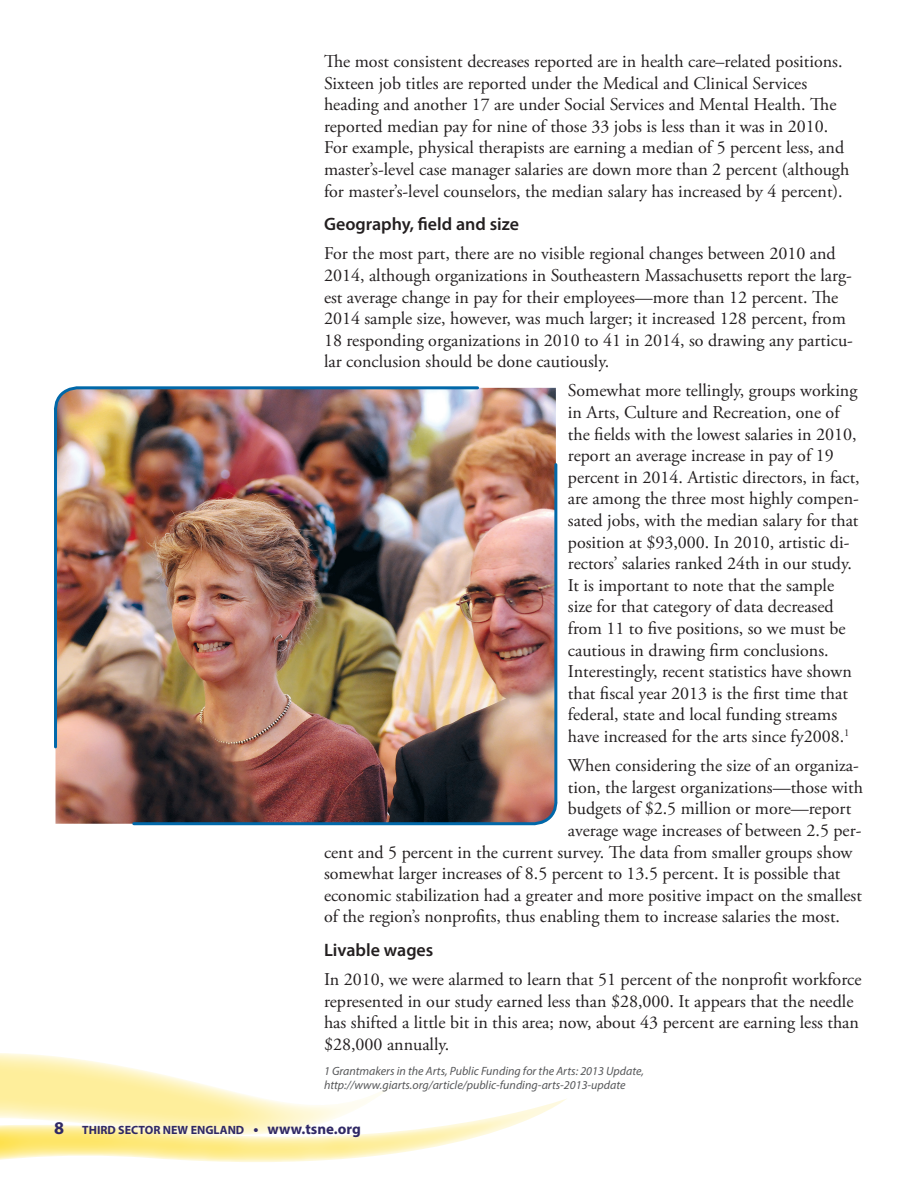
<style>
.page{position:relative;width:918px;height:1188px;background:#fff}
.page>*{position:absolute;margin:0;border:0;box-sizing:border-box;transform-origin:0 0}
.Body_Text{font:18px/21.6px "Adobe Garamond Pro";color:#231f20}
.Header_Blue{font:600 18px "Myriad Pro";color:#231f20}
.Footnote{font:italic 12px/14.4px "Myriad Pro";color:#57585a}
.t1{font:700 12px "Myriad Pro";color:#302965}
.s1{font-size:18px}
.s2{font-size:15px}
</style>
<div class="page">
<svg style="left:0;top:1053px;width:566px;height:109px"></svg>
<img style="left:56px;top:388px;width:500px;height:436px">
<img style="left:131px;top:462px;width:427px;height:364px">
<img style="left:54px;top:386px;width:427px;height:364px">
<p class="Body_Text" style="left:324px;top:51px;width:527px">The most consistent decreases reported are in health care–related positions.<br>Sixteen job titles are reported under the Medical and Clinical Services heading and another 17 are under Social Services and Mental Health. The reported median pay for nine of those 33 jobs is less than it was in 2010.<br>For example, physical therapists are earning a median of 5 percent less, and master’s-level case manager salaries are down more than 2 percent (although for master’s-level counselors, the median salary has increased by 4 percent).</p>
<p class="Header_Blue" style="left:324px;top:213px;width:197px">Geography, field and size</p>
<p class="Body_Text" style="left:324px;top:243px;width:530px">For the most part, there are no visible regional changes between 2010 and 2014, although organizations in Southeastern Massachusetts report the larg&shy;est average change in pay for their employees—more than 12 percent. The 2014 sample size, however, was much larger; it increased 128 percent, from 18 responding organizations in 2010 to 41 in 2014, so drawing any particu&shy;lar conclusion should be done cautiously.</p>
<p class="Body_Text" style="left:568px;top:381px;width:293px">Somewhat more tellingly, groups working in Arts, Culture and Recreation, one of the fields with the lowest salaries in 2010, report an average increase in pay of 19 percent in 2014. Artistic directors, in fact, are among the three most highly compen&shy;sated jobs, with the median salary for that position at $93,000. In 2010, artistic di&shy;rectors’ salaries ranked 24th in our study.<br>It is important to note that the sample size for that category of data decreased from 11 to five positions, so we must be cautious in drawing firm conclusions.<br>Interestingly, recent statistics have shown that fiscal year 2013 is the first time that federal, state and local funding streams have increased for the arts since fy2008.<sup>1</sup></p>
<p class="Body_Text" style="left:568px;top:755px;width:293px">When considering the size of an organiza-</p>
<p class="Body_Text" style="left:568px;top:777px;width:297px">tion, the largest organizations—those with</p>
<p class="Body_Text" style="left:568px;top:798px;width:285px">budgets of $2.5 million or more—report</p>
<p class="Body_Text" style="left:568px;top:820px;width:295px">average wage increases of between 2.5 per-</p>
<p class="Body_Text" style="left:324px;top:842px;width:530px">cent and 5 percent in the current survey. The data from smaller groups show</p>
<p class="Body_Text" style="left:324px;top:863px;width:518px">somewhat larger increases of 8.5 percent to 13.5 percent. It is possible that</p>
<p class="Body_Text" style="left:324px;top:885px;width:539px">economic stabilization had a greater and more positive impact on the smallest</p>
<p class="Body_Text" style="left:324px;top:906px;width:518px">of the region’s nonprofits, thus enabling them to increase salaries the most.</p>
<p class="Header_Blue" style="left:324px;top:938px;width:111px">Livable wages</p>
<p class="Body_Text" style="left:324px;top:969px;width:539px">In 2010, we were alarmed to learn that 51 percent of the nonprofit workforce represented in our study earned less than $28,000. It appears that the needle has shifted a little bit in this area; now, about 43 percent are earning less than $28,000 annually.</p>
<p class="Footnote" style="left:324px;top:1063px;width:322px">1 Grantmakers in the Arts, Public Funding for the Arts: 2013 Update, http://www.giarts.org/article/public-funding-arts-2013-update</p>
<p class="t1" style="left:54px;top:1122px;width:308px"><span class="s1">8</span> THIRD SECTOR NEW ENGLAND <span class="s2">• www.tsne.org</span></p>
</div>
